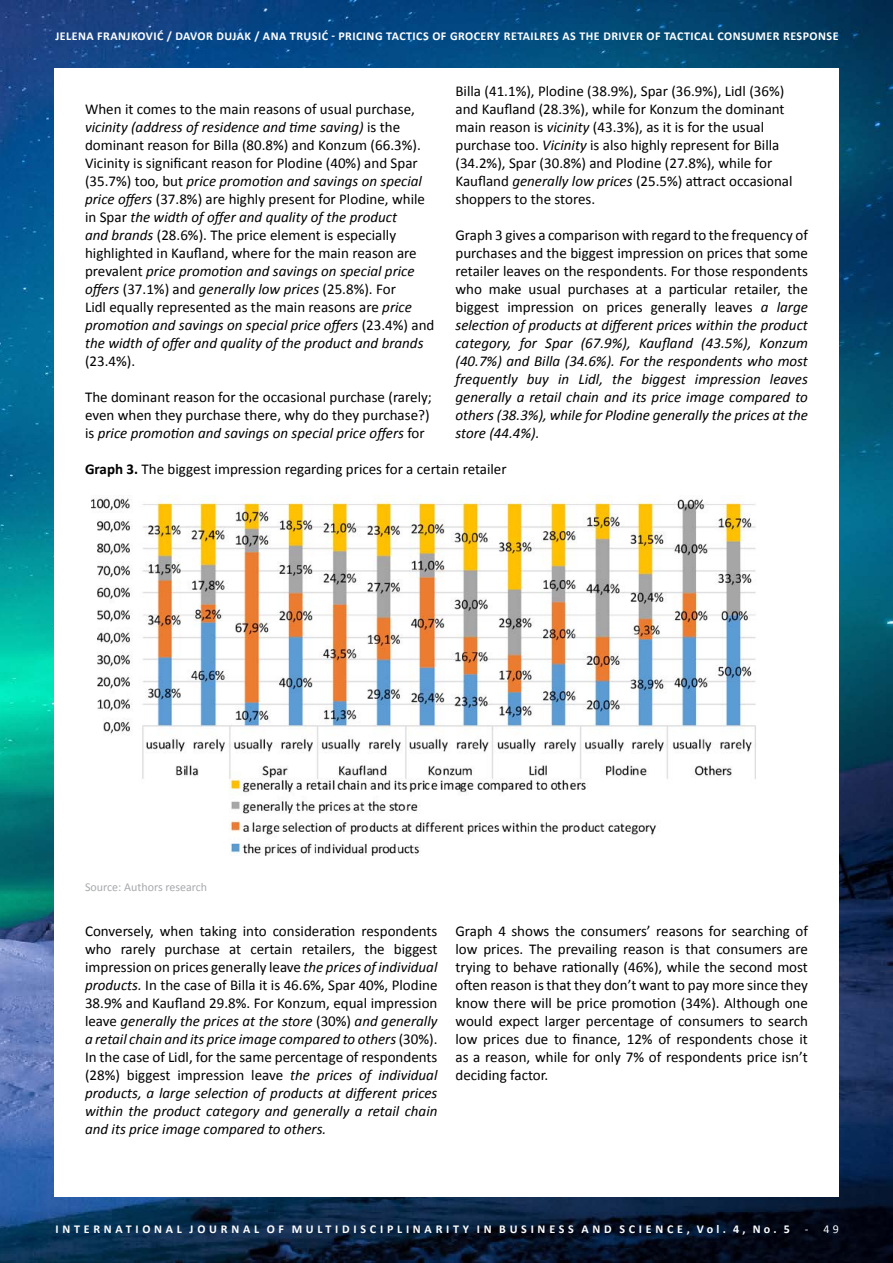
<style>
.page{position:relative;width:893px;height:1263px;background:#fff}
.page>*{position:absolute;margin:0;border:0;box-sizing:border-box;transform-origin:0 0}
.Abstract_text{font:15px/18px "Calibri";color:#000}
.Abstract_text-2{font:italic 15px/18px "Calibri";color:#000;text-align:justify}
.t1{font:700 12px "Calibri";letter-spacing:.04em;color:#fff}
.t2{font:700 12px "Calibri";letter-spacing:.315em;color:#fff}
.t3{font:12px "Calibri";color:#a7a9ac}
.s1{font-style:italic}
.s2{font-style:normal}
.s3{font-weight:700}
.s4{font-weight:400}
</style>
<div class="page">
<img style="left:0;top:0;width:893px;height:1263px">
<div style="left:54px;top:68px;width:785px;height:1129px;background:#fff"></div>
<img style="left:91px;top:495px;width:665px;height:360px">
<p class="t1" style="left:55px;top:28px;width:785px">JELENA FRANJKOVIĆ / DAVOR DUJAK / ANA TRUSIĆ - PRICING TACTICS OF GROCERY RETAILRES AS THE DRIVER OF TACTICAL CONSUMER RESPONSE</p>
<p class="Abstract_text" style="left:455px;top:82px;width:339px">Billa (41.1%), Plodine (38.9%), Spar (36.9%), Lidl (36%) and Kaufland (28.3%), while for Konzum the dominant main reason is <span class="s1">vicinity</span> (43.3%), as it is for the usual purchase too. <span class="s1">Vicinity</span> is also highly represent for Billa (34.2%), Spar (30.8%) and Plodine (27.8%), while for Kaufland <span class="s1">generally low prices</span> (25.5%) attract occasional shoppers to the stores.</p>
<p class="Abstract_text-2" style="left:455px;top:226px;width:354px"><span class="s2">Graph 3 gives a comparison with regard to the frequency of purchases and the biggest impression on prices that some retailer leaves on the respondents. For those respondents who make usual purchases at a particular retailer, the biggest impression on prices generally leaves</span> a large selection of products at different prices within the product category, for Spar (67.9%), Kaufland (43.5%), Konzum (40.7%) and Billa (34.6%). For the respondents who most frequently buy in Lidl, the biggest impression leaves generally a retail chain and its price image compared to others (38.3%), while for Plodine generally the prices at the store (44.4%).</p>
<p class="Abstract_text" style="left:85px;top:460px;width:423px"><span class="s3">Graph 3.</span> The biggest impression regarding prices for a certain retailer</p>
<p class="Abstract_text" style="left:85px;top:100px;width:351px">When it comes to the main reasons of usual purchase, <span class="s1">vicinity (address of residence and time saving)</span> is the dominant reason for Billa (80.8%) and Konzum (66.3%).<br>Vicinity is significant reason for Plodine (40%) and Spar (35.7%) too, but <span class="s1">price promotion and savings on special price offers</span> (37.8%) are highly present for Plodine, while in Spar <span class="s1">the width of offer and quality of the product<br>and brands</span> (28.6%). The price element is especially highlighted in Kaufland, where for the main reason are prevalent <span class="s1">price promotion and savings on special price offers</span> (37.1%) and <span class="s1">generally low prices</span> (25.8%). For<br>Lidl equally represented as the main reasons are <span class="s1">price promotion and savings on special price offers</span> (23.4%) and <span class="s1">the width of offer and quality of the product and brands </span>(23.4%).</p>
<p class="Abstract_text" style="left:85px;top:388px;width:348px">The dominant reason for the occasional purchase (rarely; even when they purchase there, why do they purchase?) is <span class="s1">price promotion and savings on special price offers</span> for</p>
<p class="t3" style="left:85px;top:879px;width:124px">Source: Authors research</p>
<p class="Abstract_text" style="left:85px;top:922px;width:354px;text-align:justify">Conversely, when taking into consideration respondents who rarely purchase at certain retailers, the biggest impression on prices generally leave <span class="s1">the prices of individual products.</span> In the case of Billa it is 46.6%, Spar 40%, Plodine 38.9% and Kaufland 29.8%. For Konzum, equal impression leave <span class="s1">generally the prices at the store</span> (30%) <span class="s1">and generally a retail chain and its price image compared to others</span> (30%).<br>In the case of Lidl, for the same percentage of respondents (28%) biggest impression leave <span class="s1">the prices of individual products, a large selection of products at different prices within the product category and generally a retail chain and its price image compared to others.</span></p>
<p class="Abstract_text" style="left:455px;top:922px;width:354px;text-align:justify">Graph 4 shows the consumers’ reasons for searching of low prices. The prevailing reason is that consumers are trying to behave rationally (46%), while the second most often reason is that they don’t want to pay more since they know there will be price promotion (34%). Although one would expect larger percentage of consumers to search low prices due to finance, 12% of respondents chose it as a reason, while for only 7% of respondents price isn’t deciding factor.</p>
<p class="t2" style="left:55px;top:1222px;width:785px">INTERNATIONAL JOURNAL OF MULTIDISCIPLINARITY IN BUSINESS AND SCIENCE, Vol. 4, No. 5 <span class="s4">- 49</span></p>
</div>
